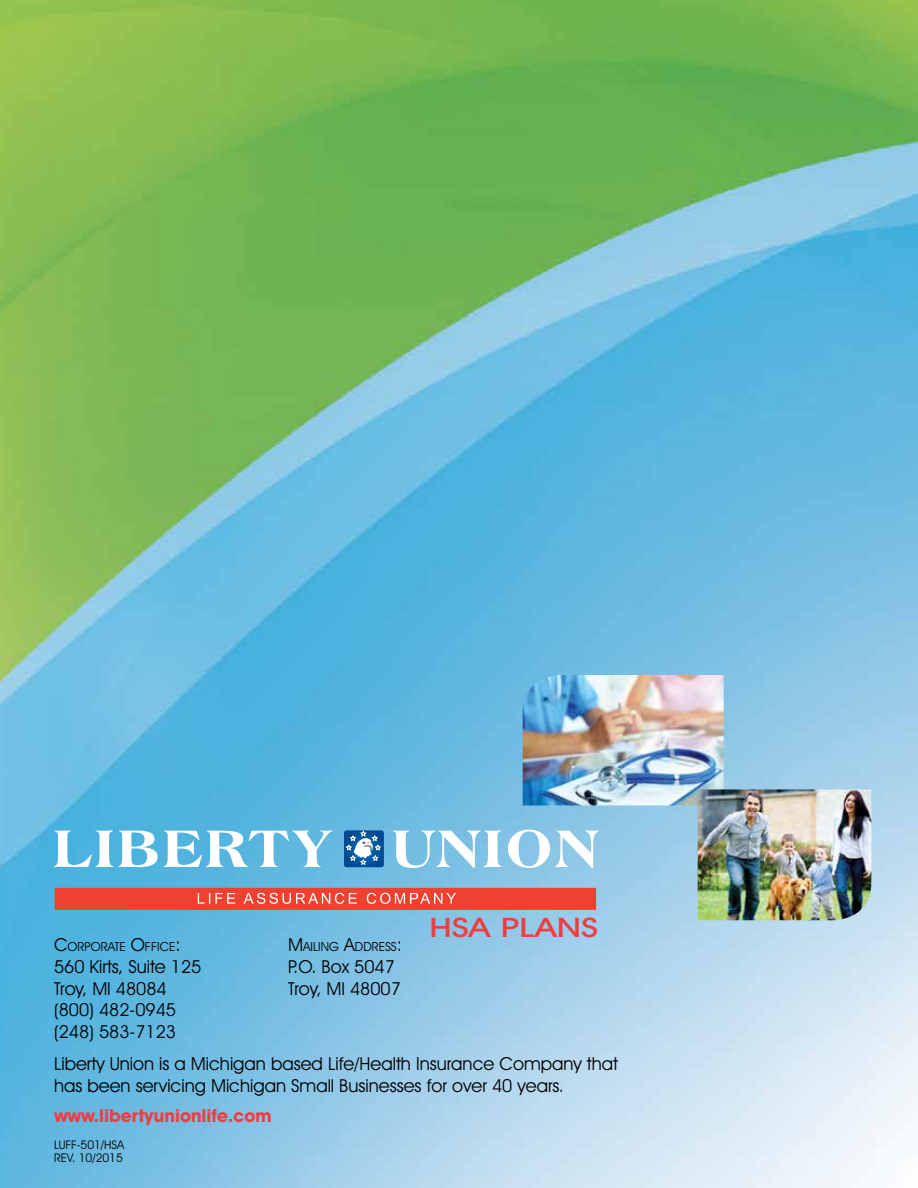
<style>
.page{position:relative;width:918px;height:1188px;background:#fff}
.page>*{position:absolute;margin:0;border:0;box-sizing:border-box;transform-origin:0 0}
.t1{font:500 27px "Avant Garde IT Cby BT";color:#ef3e42;scale:1.33 1}
.t2{font:18px/21.6px "Avant Garde IT Cby BT";color:#000}
.t3{font:700 18px "Avant Garde IT Cby BT";color:#ef3e42}
.t4{font:12.6px "Avant Garde IT Cby BT";color:#000}
.t5{font:12px/13.5px "Avant Garde IT Cby BT";color:#000}
.s1{font-size:18px}
</style>
<div class="page">
<img style="left:0;top:0;width:918px;height:1188px">
<svg style="left:55px;top:888px;width:541px;height:22px;background:#ef4c3c"></svg>
<svg style="left:54px;top:830px;width:104px;height:37px"></svg>
<svg style="left:164px;top:830px;width:168px;height:37px"></svg>
<svg style="left:393px;top:830px;width:109px;height:38px"></svg>
<svg style="left:508px;top:830px;width:91px;height:38px"></svg>
<svg style="left:344px;top:830px;width:40px;height:37px"></svg>
<img style="left:523px;top:675px;width:201px;height:130px">
<img style="left:698px;top:789px;width:173px;height:131px">
<p class="t4" style="left:54px;top:939px;width:128px"><span class="s1">C</span>ORPORATE <span class="s1">O</span>FFICE<span class="s1">:</span></p>
<p class="t2" style="left:54px;top:956px;width:149px">560 Kirts, Suite 125<br>Troy, MI 48084 (800) 482-0945 (248) 583-7123</p>
<p class="t4" style="left:288px;top:939px;width:115px"><span class="s1">M</span>AILING <span class="s1">A</span>DDRESS<span class="s1">:</span></p>
<p class="t2" style="left:288px;top:956px;width:114px">P.O. Box 5047<br>Troy, MI 48007</p>
<h1 class="t1" style="left:430px;top:911px;width:128px">HSA PLANS</h1>
<p class="t2" style="left:54px;top:1053px;width:566px">Liberty Union is a Michigan based Life/Health Insurance Company that has been servicing Michigan Small Businesses for over 40 years.</p>
<p class="t3" style="left:54px;top:1105px;width:219px">www.libertyunionlife.com</p>
<p class="t5" style="left:54px;top:1138px;width:72px">LUFF-501/HSA<br>REV. 10/2015</p>
</div>
